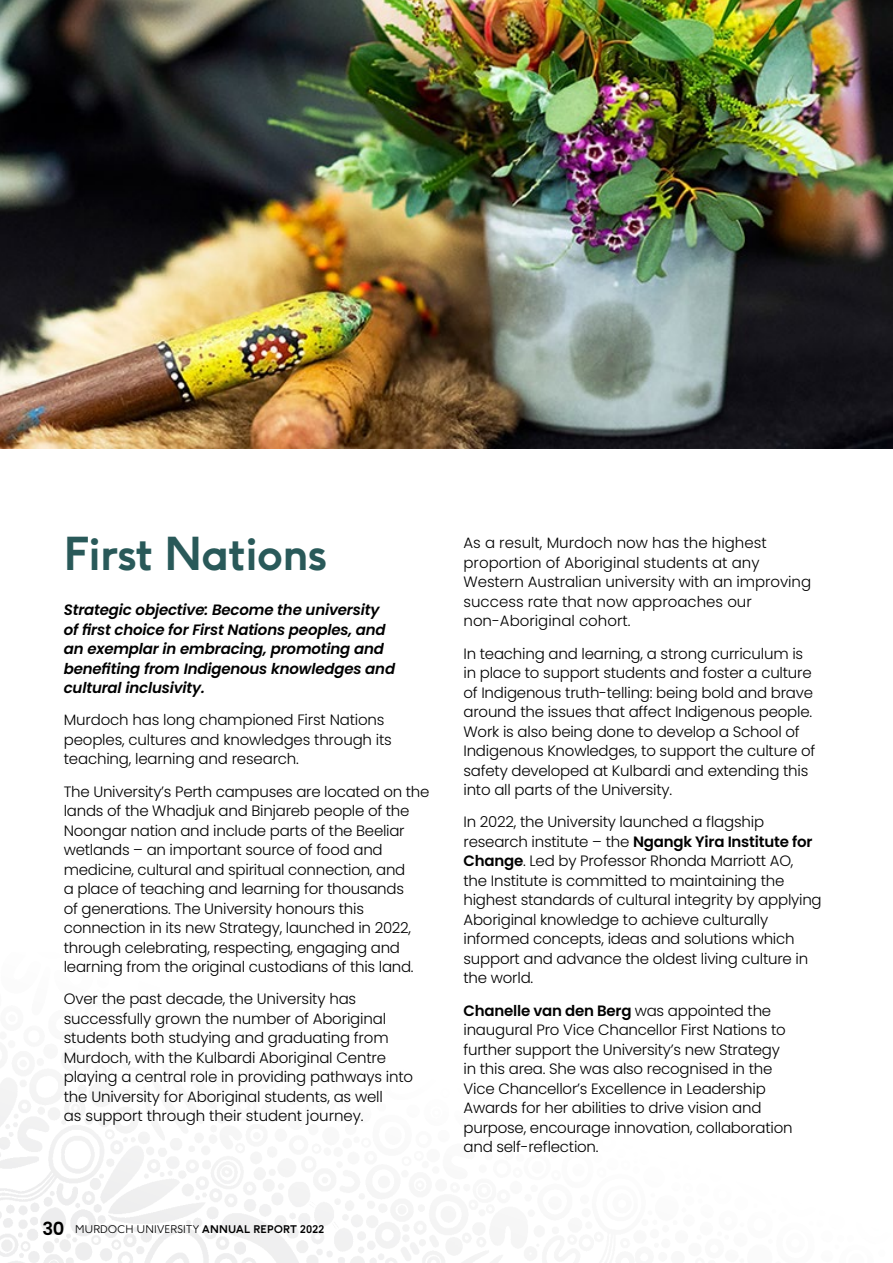
<style>
.page{position:relative;width:893px;height:1263px;background:#fff}
.page>*{position:absolute;margin:0;border:0;box-sizing:border-box;transform-origin:0 0}
.Heading_1{font:700 45px "F37 Ginger";letter-spacing:-.015em;color:#295959}
.Body_10{font:300 15px/19.5px "Poppins";letter-spacing:-.015em;color:#000}
.Body_10-2{font:italic 600 15px/19.5px "Poppins";letter-spacing:-.01em;color:#000}
.t1{font:300 10.5px "F37 Ginger";letter-spacing:.025em;color:#000}
.s1{font-family:"Poppins";font-weight:600;font-size:18px}
.s2{font-weight:700}
.s3{font-weight:600}
</style>
<div class="page">
<img style="left:0;top:0;width:893px;height:449px">
<p class="Heading_1" style="left:64px;top:525px;width:266px">First Nations</p>
<p class="Body_10-2" style="left:64px;top:600px;width:333px">Strategic objective: Become the university of first choice for First Nations peoples, and an exemplar in embracing, promoting and benefiting from Indigenous knowledges and cultural inclusivity.</p>
<p class="Body_10" style="left:64px;top:710px;width:330px">Murdoch has long championed First Nations peoples, cultures and knowledges through its teaching, learning and research.</p>
<p class="Body_10" style="left:64px;top:782px;width:367px">The University’s Perth campuses are located on the lands of the Whadjuk and Binjareb people of the Noongar nation and include parts of the Beeliar wetlands – an important source of food and medicine, cultural and spiritual connection, and<br>a place of teaching and learning for thousands<br>of generations. The University honours this connection in its new Strategy, launched in 2022, through celebrating, respecting, engaging and learning from the original custodians of this land.</p>
<p class="Body_10" style="left:64px;top:989px;width:351px">Over the past decade, the University has successfully grown the number of Aboriginal students both studying and graduating from Murdoch, with the Kulbardi Aboriginal Centre playing a central role in providing pathways into the University for Aboriginal students, as well<br>as support through their student journey.</p>
<p class="t1" style="left:43px;top:1223px;width:284px"><span class="s1">30</span> MURDOCH UNIVERSITY <span class="s2">ANNUAL REPORT 2022</span></p>
<p class="Body_10" style="left:463px;top:533px;width:349px">As a result, Murdoch now has the highest proportion of Aboriginal students at any Western Australian university with an improving success rate that now approaches our non-Aboriginal cohort.</p>
<p class="Body_10" style="left:463px;top:644px;width:353px">In teaching and learning, a strong curriculum is in place to support students and foster a culture of Indigenous truth-telling: being bold and brave around the issues that affect Indigenous people.<br>Work is also being done to develop a School of Indigenous Knowledges, to support the culture of safety developed at Kulbardi and extending this into all parts of the University.</p>
<p class="Body_10" style="left:463px;top:812px;width:360px">In 2022, the University launched a flagship research institute – the <span class="s3">Ngangk Yira Institute for Change</span>. Led by Professor Rhonda Marriott AO,<br>the Institute is committed to maintaining the highest standards of cultural integrity by applying Aboriginal knowledge to achieve culturally informed concepts, ideas and solutions which support and advance the oldest living culture in the world.</p>
<p class="Body_10" style="left:463px;top:1001px;width:331px"><span class="s3">Chanelle van den Berg</span> was appointed the inaugural Pro Vice Chancellor First Nations to further support the University’s new Strategy in this area. She was also recognised in the Vice Chancellor’s Excellence in Leadership Awards for her abilities to drive vision and purpose, encourage innovation, collaboration and self-reflection.</p>
</div>
